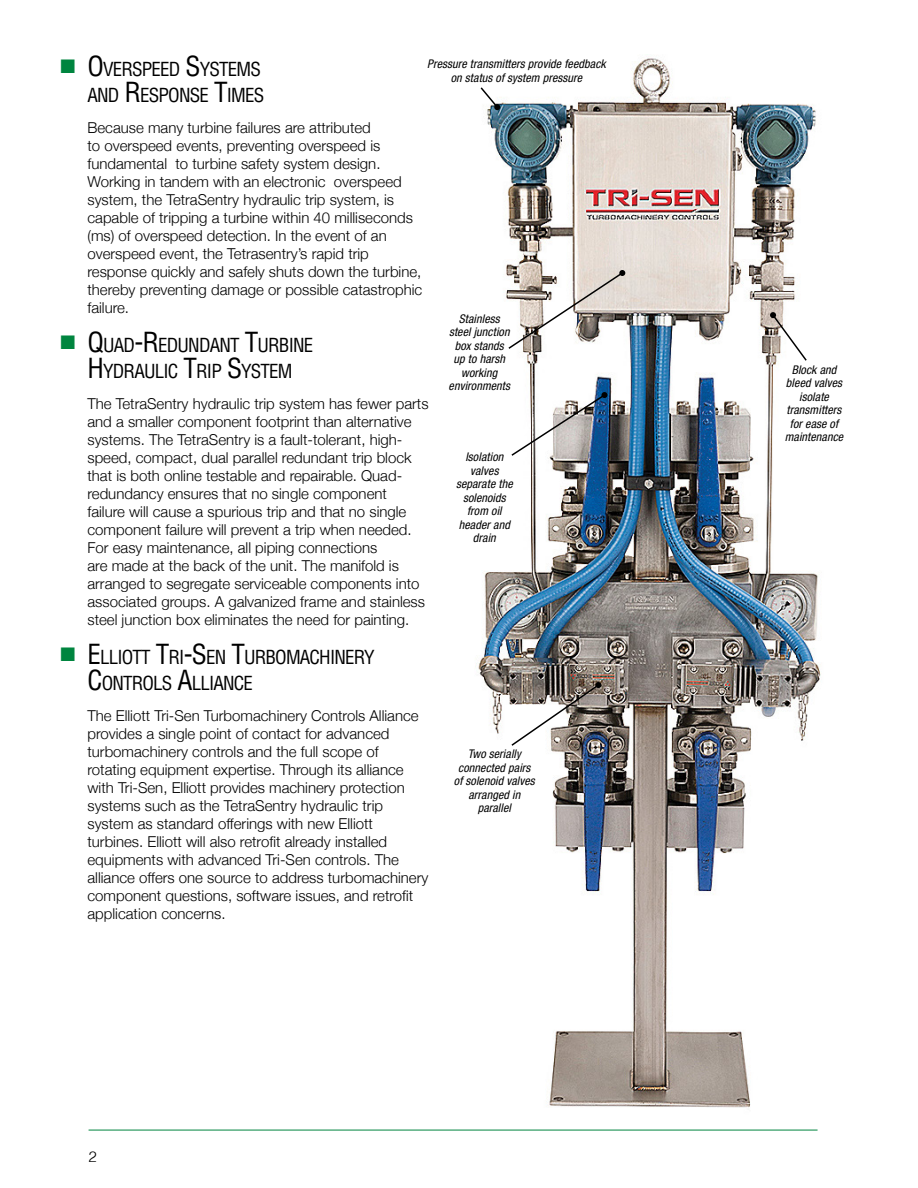
<style>
.page{position:relative;width:918px;height:1188px;background:#fff}
.page>*{position:absolute;margin:0;border:0;box-sizing:border-box;transform-origin:0 0}
.t1{font:condensed 18.9px/25.5px "Helvetica";letter-spacing:-.045em;color:#000;text-align:right}
.t2{font:300 15px/18px "Helvetica Neue";color:#000}
.t3{font:300 15px "Helvetica";color:#000}
.t4{font:italic condensed 12px/13.5px "Helvetica Neue LT Com";letter-spacing:.01em;color:#000;text-align:center}
.s1{font-size:27px}
</style>
<div class="page">
<hr style="left:89px;top:1130px;width:729px;height:1px;background:#00853f">
<img style="left:476px;top:58px;width:345px;height:1050px">
<img style="left:510px;top:682px;width:91px;height:65px">
<img style="left:510px;top:392px;width:98px;height:65px">
<svg style="left:507px;top:270px;width:118px;height:80px"></svg>
<svg style="left:479px;top:86px;width:21px;height:24px"></svg>
<svg style="left:770px;top:312px;width:38px;height:50px"></svg>
<p class="t1" style="left:60px;top:56px;width:205px"><sup>■</sup> <span class="s1">O</span>VERSPEED <span class="s1">S</span>YSTEMS<br>AND <span class="s1">R</span>ESPONSE <span class="s1">T</span>IMES</p>
<p class="t2" style="left:87px;top:118px;width:336px">Because many turbine failures are attributed<br>to overspeed events, preventing overspeed is fundamental to turbine safety system design.<br>Working in tandem with an electronic overspeed system, the TetraSentry hydraulic trip system, is capable of tripping a turbine within 40 milliseconds (ms) of overspeed detection. In the event of an overspeed event, the Tetrasentry’s rapid trip response quickly and safely shuts down the turbine, thereby preventing damage or possible catastrophic failure.</p>
<p class="t1" style="left:60px;top:332px;width:254px;text-align:center"><sup>■</sup> <span class="s1">Q</span>UAD<span class="s1">-R</span>EDUNDANT <span class="s1">T</span>URBINE<br><span class="s1">H</span>YDRAULIC <span class="s1">T</span>RIP <span class="s1">S</span>YSTEM</p>
<p class="t2" style="left:87px;top:394px;width:343px">The TetraSentry hydraulic trip system has fewer parts and a smaller component footprint than alternative systems. The TetraSentry is a fault-tolerant, high&shy;speed, compact, dual parallel redundant trip block that is both online testable and repairable. Quad&shy;redundancy ensures that no single component<br>failure will cause a spurious trip and that no single component failure will prevent a trip when needed.<br>For easy maintenance, all piping connections<br>are made at the back of the unit. The manifold is arranged to segregate serviceable components into associated groups. A galvanized frame and stainless steel junction box eliminates the need for painting.</p>
<p class="t1" style="left:87px;top:644px;width:289px;text-align:left;text-indent:-27px"><sup>■</sup> <span class="s1">E</span>LLIOTT <span class="s1">T</span>RI<span class="s1">-S</span>EN <span class="s1">T</span>URBOMACH INERY<br><span class="s1">C</span>ONTROLS <span class="s1">A</span>LLIANCE</p>
<p class="t2" style="left:87px;top:706px;width:342px">The Elliott Tri-Sen Turbomachinery Controls Alliance provides a single point of contact for advanced turbomachinery controls and the full scope of rotating equipment expertise. Through its alliance with Tri-Sen, Elliott provides machinery protection systems such as the TetraSentry hydraulic trip system as standard offerings with new Elliott turbines. Elliott will also retrofit already installed equipments with advanced Tri-Sen controls. The alliance offers one source to address turbomachinery component questions, software issues, and retrofit application concerns.</p>
<p class="t4" style="left:427px;top:57px;width:180px">Pressure transmitters provide feedback on status of system pressure</p>
<p class="t4" style="left:449px;top:311px;width:63px">Stainless steel junction box stands up to harsh working environments</p>
<p class="t4" style="left:456px;top:450px;width:58px">Isolation valves separate the solenoids from oil header and drain</p>
<p class="t4" style="left:454px;top:747px;width:82px">Two serially connected pairs of solenoid valves arranged in parallel</p>
<p class="t3" style="left:89px;top:1145px;width:10px">2</p>
<p class="t4" style="left:785px;top:363px;width:60px">Block and bleed valves isolate transmitters for ease of maintenance</p>
</div>
